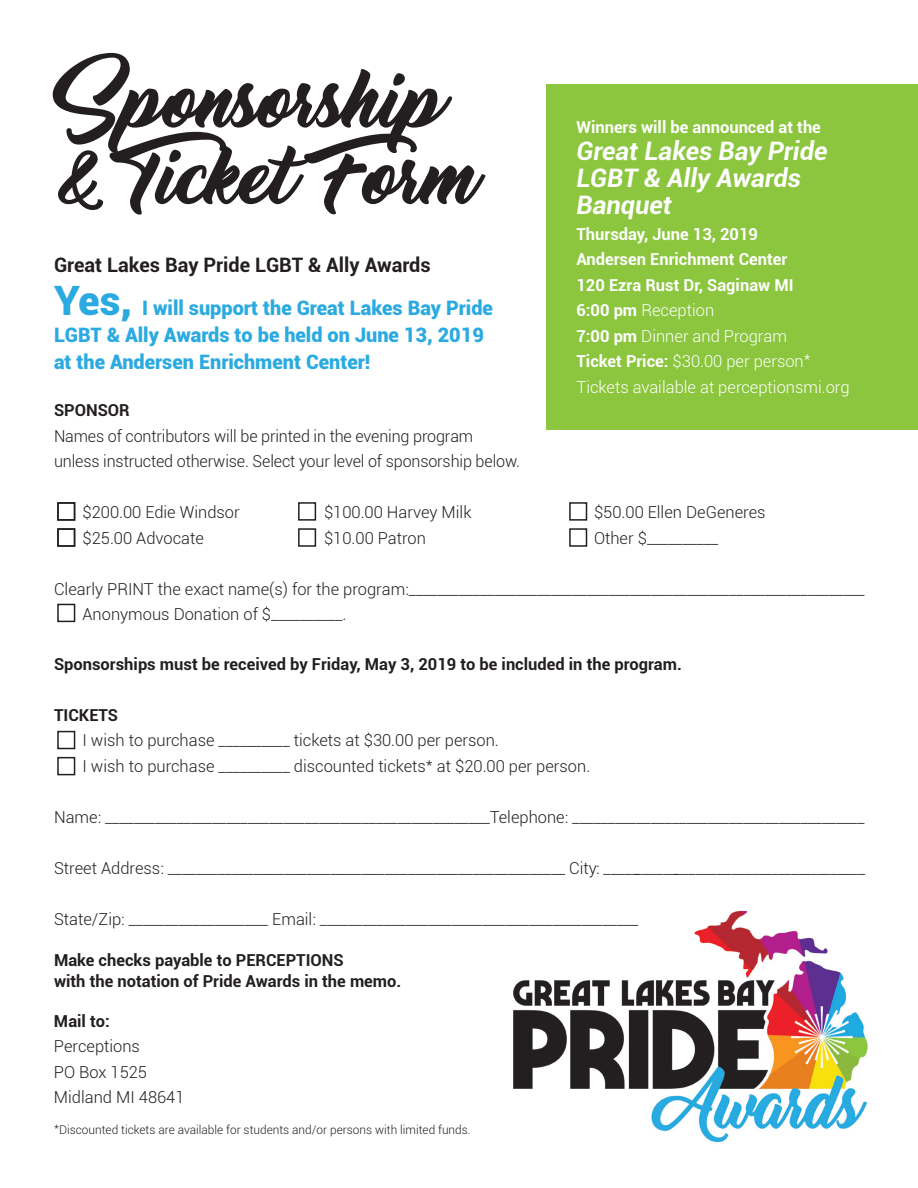
<style>
.page{position:relative;width:918px;height:1188px;background:#fff}
.page>*{position:absolute;margin:0;border:0;box-sizing:border-box;transform-origin:0 0}
.t1{font:64.95px/76.5px "Thinking Of Betty";letter-spacing:-.025em;color:#231f20}
.t2{font:italic 700 25.5px/27px "Roboto";color:#fff}
.t3{font:700 19.95px/43.5px "Roboto";color:#231f20}
.t4{font:900 19.95px/27px "Roboto";color:#2baae1}
.t5{font:300 16.5px/25.5px "Roboto";color:#231f20}
.t6{font:700 16.5px/25.5px "Roboto";color:#fff}
.t7{font:700 16.5px/21px "Roboto";color:#231f20}
.t8{font:300 12px "Roboto";color:#231f20}
.s1{font-style:inherit}
.s2{font-weight:300}
.s3{font-weight:900;font-size:40.5px;color:#2baae1}
.s4{font-weight:900;color:#2baae1}
</style>
<div class="page">
<img style="left:513px;top:910px;width:355px;height:233px">
<div style="left:57px;top:502px;width:18px;height:19px;border:2px solid #231f20"></div>
<div style="left:57px;top:731px;width:18px;height:18px;border:2px solid #231f20"></div>
<div style="left:57px;top:604px;width:18px;height:18px;border:2px solid #231f20"></div>
<div style="left:298px;top:502px;width:18px;height:19px;border:2px solid #231f20"></div>
<div style="left:569px;top:502px;width:18px;height:19px;border:2px solid #231f20"></div>
<div style="left:57px;top:528px;width:18px;height:19px;border:2px solid #231f20"></div>
<div style="left:57px;top:757px;width:18px;height:18px;border:2px solid #231f20"></div>
<div style="left:298px;top:528px;width:18px;height:19px;border:2px solid #231f20"></div>
<div style="left:569px;top:528px;width:18px;height:19px;border:2px solid #231f20"></div>
<div style="left:546px;top:84px;width:372px;height:346px;background:#8bc63e"></div>
<h1 class="t1" style="left:63px;top:67px;width:420px">Sponsorship &amp; Ticket Form</h1>
<p class="t6" style="left:576px;top:114px;width:246px">Winners will be announced at the</p>
<h2 class="t2" style="left:576px;top:137px;width:252px">Great Lakes Bay Pride<br>LGBT &amp; Ally Awards<br>Banquet</h2>
<p class="t6" style="left:576px;top:221px;width:275px">T<span class="s1">hurs</span>day, June <span class="s1">13</span>, 201<span class="s1">9<br></span>Andersen Enrichment Center<br>120 Ezra Rust Dr, Saginaw MI<br>6:00 pm <span class="s2">Reception<br></span>7:00 pm <span class="s2">Dinner and Program<br></span>Ticket Price: <span class="s2">$30.00 per person</span><sup>*<br></sup><span class="s2">Tickets available at perceptionsmi.org</span></p>
<p class="t3" style="left:54px;top:242px;width:440px">Great Lakes Bay Pride LGBT &amp; Ally Awards<br><span class="s3">Yes,</span> <span class="s4">I will support the Great Lakes Bay Pride</span></p>
<p class="t4" style="left:54px;top:321px;width:431px">LGBT &amp; Ally Awards to be held on June 13, 2019 at the Andersen Enrichment Center!</p>
<p class="t7" style="left:54px;top:399px;width:77px">SPONSOR</p>
<p class="t5" style="left:54px;top:423px;width:467px">Names of contributors will be printed in the evening program unless instructed otherwise. Select your level of sponsorship below.</p>
<p class="t5" style="left:82px;top:499px;width:159px">$200.00 Edie Windsor</p>
<p class="t5" style="left:324px;top:499px;width:149px">$100.00 Harvey Milk</p>
<p class="t5" style="left:594px;top:499px;width:173px">$50.00 Ellen DeGeneres</p>
<p class="t5" style="left:82px;top:524px;width:123px">$25.00 Advocate</p>
<p class="t5" style="left:324px;top:524px;width:103px">$10.00 Patron</p>
<p class="t5" style="left:594px;top:524px;width:126px">Other $__________</p>
<p class="t5" style="left:83px;top:575px;width:784px;text-indent:-28px">Clearly PRINT the exact name(s) for the program:________________________________________________________________<br>Anonymous Donation of $__________.</p>
<p class="t7" style="left:54px;top:653px;width:629px">Sponsorships must be received by <span class="s1">Fri</span>day, <span class="s1">May 3</span>, 201<span class="s1">9</span> to be included in the program.</p>
<p class="t7" style="left:54px;top:704px;width:66px">TICKETS</p>
<p class="t5" style="left:83px;top:727px;width:509px">I wish to purchase __________ tickets at $30.00 per person.<br>I wish to purchase __________ discounted tickets* at $20.00 per person.</p>
<p class="t5" style="left:54px;top:803px;width:812px">Name: ______________________________________________________Telephone: _________________________________________</p>
<p class="t5" style="left:54px;top:855px;width:813px">Street Address: ______________________________________________________ City: _______________________________________</p>
<p class="t5" style="left:54px;top:906px;width:586px">State/Zip: ___________________ Email: ___________________________________________</p>
<p class="t7" style="left:54px;top:949px;width:349px">Make checks payable to PERCEPTIONS<br>with the notation of Pride Awards in the memo.</p>
<p class="t7" style="left:54px;top:1010px;width:57px">Mail to:</p>
<p class="t5" style="left:54px;top:1033px;width:132px">Perceptions<br>PO Box 1525<br>Midland MI 48641</p>
<p class="t8" style="left:54px;top:1121px;width:418px">*Discounted tickets are available for students and/or persons with limited funds.</p>
</div>
